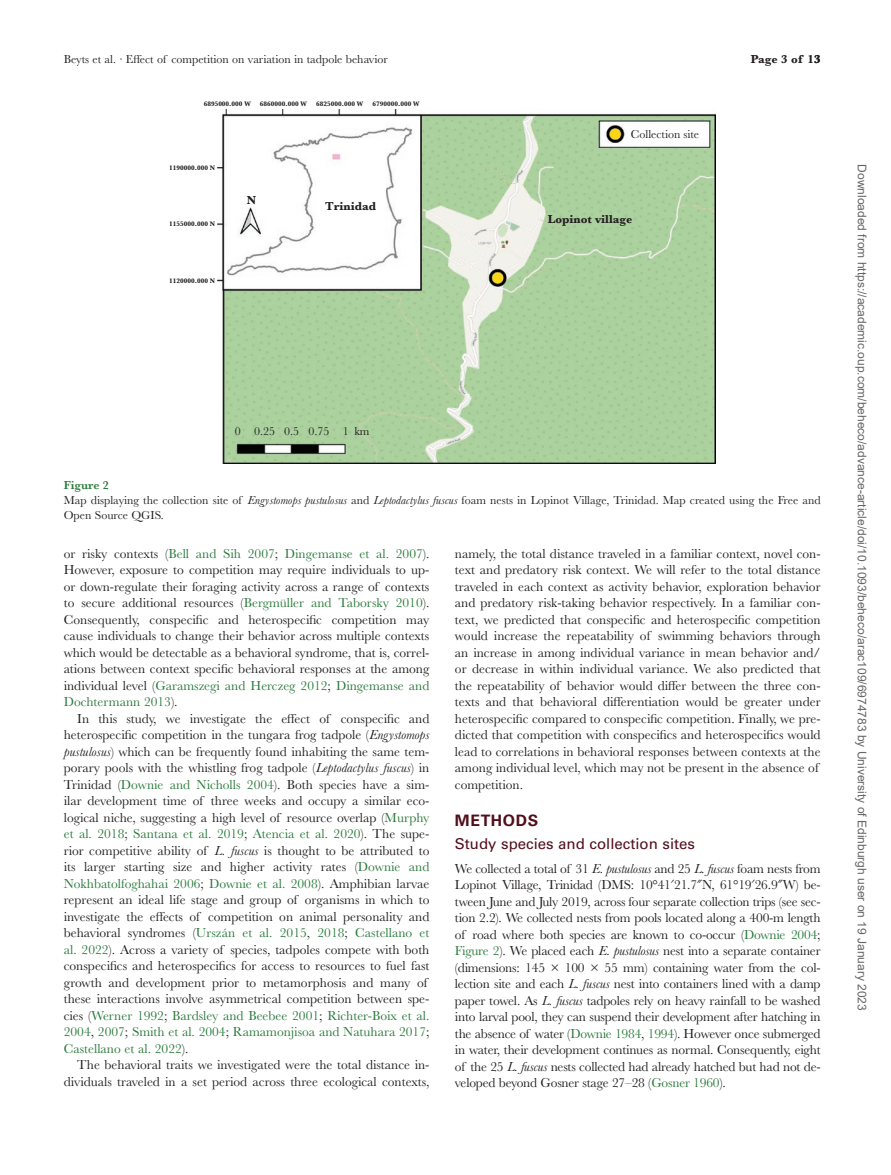
<style>
.page{position:relative;width:891px;height:1175px;background:#fff}
.page>*{position:absolute;margin:0;border:0;box-sizing:border-box;transform-origin:0 0}
.t1{font:700 15.75px "Univers LT Std";letter-spacing:.04em;color:#510f1b}
.t2{font:15px "Univers LT Std";color:#510f1b}
.t3{font:13.5px/16.5px "Baskerville MT Std";color:#231f20;text-align:justify}
.t4{font:12px/15px "Baskerville MT Std";color:#231f20}
.t5{font:12px "Arial";color:#666}
.t6{font:700 12px "Baskerville MT Std";color:#231f20}
.t7{font:700 6.75px "Baskerville MT Std";color:#231f20}
.s1{font-weight:600;color:#2a7a3b}
.s2{font-style:italic}
.s3{color:#2a7a3b}
.s4{font-family:"Gandhari Unicode"}
</style>
<div class="page">
<img style="left:218px;top:109px;width:497px;height:355px">
<p class="t4" style="left:64px;top:52px;width:326px">Beyts et al. · Effect of competition on variation in tadpole behavior</p>
<p class="t7" style="left:204px;top:100px;width:48px">6895000.000 W</p>
<p class="t7" style="left:260px;top:100px;width:48px">6860000.000 W</p>
<p class="t7" style="left:316px;top:100px;width:48px">6825000.000 W</p>
<p class="t7" style="left:373px;top:100px;width:48px">6790000.000 W</p>
<p class="t7" style="left:169px;top:164px;width:47px">1190000.000 N</p>
<p class="t7" style="left:169px;top:220px;width:47px">1155000.000 N</p>
<p class="t7" style="left:169px;top:276px;width:47px">1120000.000 N</p>
<p class="t6" style="left:247px;top:193px;width:11px">N</p>
<p class="t6" style="left:325px;top:199px;width:53px">Trinidad</p>
<p class="t4" style="left:235px;top:424px;width:136px">0 0.25 0.5 0.75 1 km</p>
<p class="t4" style="left:631px;top:127px;width:70px">Collection site</p>
<p class="t6" style="left:548px;top:212px;width:86px">Lopinot village</p>
<p class="t6" style="left:751px;top:52px;width:71px">Page 3 of 13</p>
<p class="t4" style="left:64px;top:477px;width:758px"><span class="s1">Figure 2<br></span>Map displaying the collection site of <span class="s2">Engystomops pustulosus</span> and <span class="s2">Leptodactylus fuscus</span> foam nests in Lopinot Village, Trinidad. Map created using the Free and<br>Open Source QGIS.</p>
<p class="t3" style="left:64px;top:545px;width:367px">or risky contexts (<span class="s3">Bell and Sih 2007</span>; <span class="s3">Dingemanse et al. 2007</span>).<br>However, exposure to competition may require individuals to up&shy;or down-regulate their foraging activity across a range of contexts to secure additional resources (<span class="s3">Bergmüller and Taborsky 2010</span>).<br>Consequently, conspecific and heterospecific competition may cause individuals to change their behavior across multiple contexts which would be detectable as a behavioral syndrome, that is, correl&shy;ations between context specific behavioral responses at the among individual level (<span class="s3">Garamszegi and Herczeg 2012</span>; <span class="s3">Dingemanse and Dochtermann 2013</span>).</p>
<p class="t3" style="left:64px;top:710px;width:367px;text-align:left;text-indent:14px">In this study, we investigate the effect of conspecific and heterospecific competition in the tungara frog tadpole (<span class="s2">Engystomops pustulosus</span>) which can be frequently found inhabiting the same tem&shy;porary pools with the whistling frog tadpole (<span class="s2">Leptodactylus fuscus</span>) in Trinidad (<span class="s3">Downie and Nicholls 2004</span>). Both species have a sim&shy;ilar development time of three weeks and occupy a similar eco&shy;logical niche, suggesting a high level of resource overlap (<span class="s3">Murphy et al. 2018</span>; <span class="s3">Santana et al. 2019</span>; <span class="s3">Atencia et al. 2020</span>). The supe&shy;rior competitive ability of <span class="s2">L. fuscus</span> is thought to be attributed to its larger starting size and higher activity rates (<span class="s3">Downie and Nokhbatolfoghahai 2006</span>; <span class="s3">Downie et al. 2008</span>). Amphibian larvae represent an ideal life stage and group of organisms in which to investigate the effects of competition on animal personality and behavioral syndromes (<span class="s3">Urszán et al. 2015</span>, <span class="s3">2018</span>; <span class="s3">Castellano et al. 2022</span>). Across a variety of species, tadpoles compete with both conspecifics and heterospecifics for access to resources to fuel fast growth and development prior to metamorphosis and many of these interactions involve asymmetrical competition between spe&shy;cies (<span class="s3">Werner 1992</span>; <span class="s3">Bardsley and Beebee 2001</span>; <span class="s3">Richter-Boix et al.<br>2004</span>, <span class="s3">2007</span>; <span class="s3">Smith et al. 2004</span>; <span class="s3">Ramamonjisoa and Natuhara 2017</span>; <span class="s3">Castellano et al. 2022</span>).</p>
<p class="t3" style="left:64px;top:1056px;width:367px;text-align:right">The behavioral traits we investigated were the total distance in&shy;dividuals traveled in a set period across three ecological contexts,</p>
<p class="t3" style="left:455px;top:545px;width:367px;text-align:left">namely, the total distance traveled in a familiar context, novel con&shy;text and predatory risk context. We will refer to the total distance traveled in each context as activity behavior, exploration behavior and predatory risk-taking behavior respectively. In a familiar con&shy;text, we predicted that conspecific and heterospecific competition would increase the repeatability of swimming behaviors through an increase in among individual variance in mean behavior and/ or decrease in within individual variance. We also predicted that the repeatability of behavior would differ between the three con&shy;texts and that behavioral differentiation would be greater under heterospecific compared to conspecific competition. Finally, we pre&shy;dicted that competition with conspecifics and heterospecifics would lead to correlations in behavioral responses between contexts at the among individual level, which may not be present in the absence of competition.</p>
<p class="t1" style="left:455px;top:811px;width:85px">METHODS</p>
<p class="t2" style="left:455px;top:834px;width:242px">Study species and collection sites</p>
<p class="t3" style="left:455px;top:860px;width:367px">We collected a total of 31 <span class="s2">E. pustulosus</span> and 25 <span class="s2">L. fuscus</span> foam nests from Lopinot Village, Trinidad (DMS: 10°41<span class="s4">ʹ</span>21.7<span class="s4">″</span>N, 61°19<span class="s4">ʹ</span>26.9<span class="s4">″</span>W) be&shy;tween June and July 2019, across four separate collection trips (see sec&shy;tion 2.2). We collected nests from pools located along a 400-m length of road where both species are known to co-occur (<span class="s3">Downie 2004</span>; <span class="s3">Figure 2</span>). We placed each <span class="s2">E. pustulosus</span> nest into a separate container (dimensions: 145 × 100 × 55 mm) containing water from the col&shy;lection site and each <span class="s2">L. fuscus</span> nest into containers lined with a damp paper towel. As <span class="s2">L. fuscus</span> tadpoles rely on heavy rainfall to be washed into larval pool, they can suspend their development after hatching in the absence of water (<span class="s3">Downie 1984</span>, <span class="s3">1994</span>). However once submerged in water, their development continues as normal. Consequently, eight of the 25 <span class="s2">L. fuscus</span> nests collected had already hatched but had not de&shy;veloped beyond Gosner stage 27–28 (<span class="s3">Gosner 1960</span>).</p>
<p class="t5" style="left:866px;top:164px;width:848px;rotate:90deg">Downloaded from https://academic.oup.com/beheco/advance-article/doi/10.1093/beheco/arac109/6974783 by University of Edinburgh user on 19 January 2023</p>
</div>
